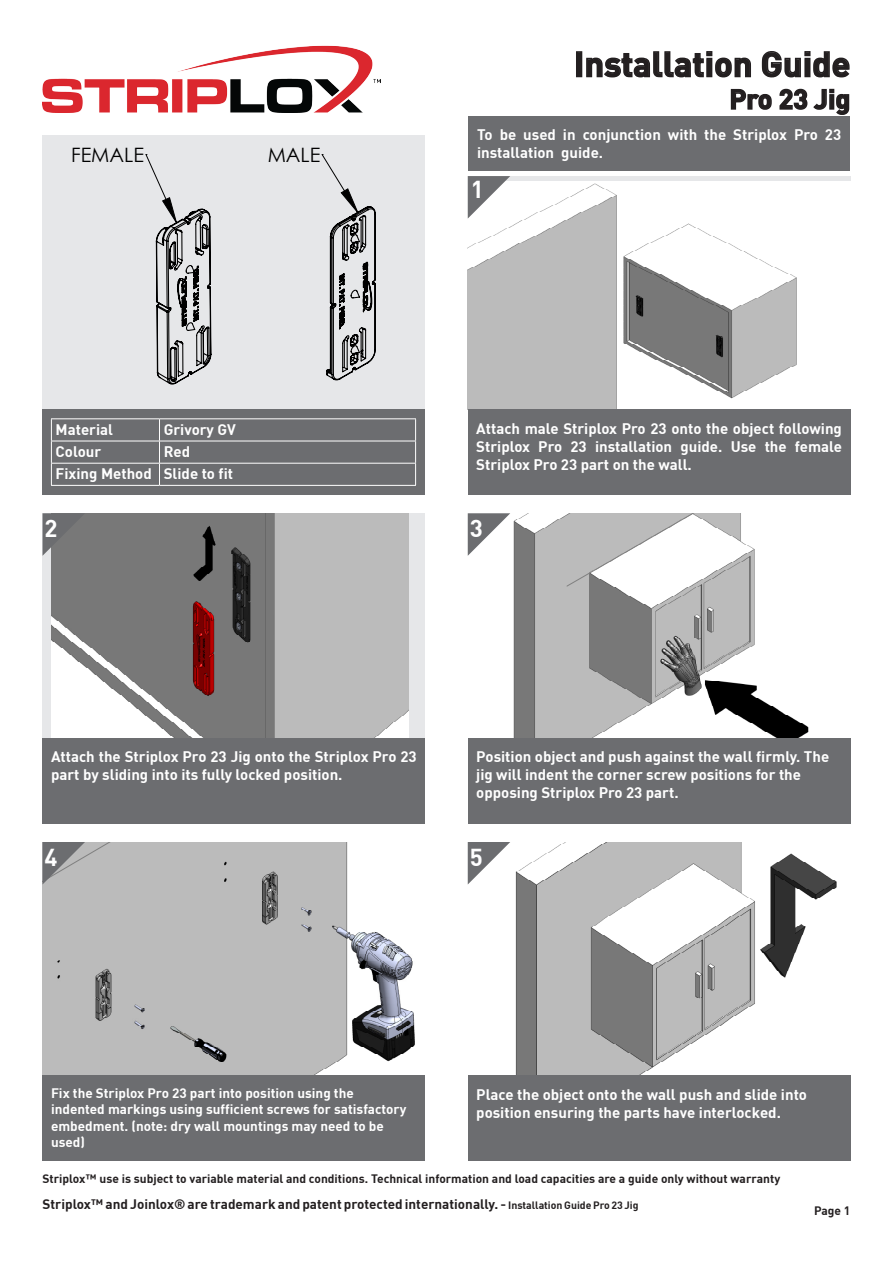
<style>
.page{position:relative;width:893px;height:1263px;background:#fff}
.page>*{position:absolute;margin:0;border:0;box-sizing:border-box;transform-origin:0 0}
.t1{font:700 34.5px "DIN";color:#231f20}
.t2{font:700 27px "DIN";color:#231f20}
.t3{font:700 24px "DIN";color:#fff}
.t4{font:19.8px "Century Gothic";color:#000}
.t5{font:700 15px/18px "DIN";color:#fff}
.t6{font:700 13.5px/16.2px "DIN";color:#fff}
.t7{font:700 13.5px "DIN";color:#231f20}
.t8{font:700 12px "DIN";color:#231f20}
.s1{font-size:10.5px}
</style>
<div class="page">
<div style="left:43px;top:136px;width:382px;height:274px;background:#e6e7e9"></div>
<svg style="left:145px;top:154px;width:231px;height:231px"></svg>
<div style="left:43px;top:513px;width:382px;height:234px;background:#e6e7e9"></div>
<img style="left:51px;top:513px;width:357px;height:226px">
<img style="left:43px;top:842px;width:382px;height:234px">
<div style="left:510px;top:176px;width:340px;height:5px;background:#e6e7e9"></div>
<img style="left:468px;top:183px;width:382px;height:227px">
<img style="left:468px;top:513px;width:383px;height:234px">
<svg style="left:566px;top:513px;width:143px;height:74px"></svg>
<img style="left:468px;top:842px;width:382px;height:234px">
<svg style="left:468px;top:176px;width:42px;height:43px"></svg>
<svg style="left:43px;top:513px;width:42px;height:43px;background:#747576"></svg>
<svg style="left:468px;top:513px;width:42px;height:43px"></svg>
<svg style="left:43px;top:842px;width:238px;height:94px;background:#b4b4b4"></svg>
<svg style="left:468px;top:842px;width:42px;height:42px"></svg>
<img style="left:43px;top:45px;width:337px;height:68px">
<div style="left:576px;top:51px;width:6px;height:26px;border:2px solid #231f20"></div>
<svg style="left:586px;top:51px;width:165px;height:27px"></svg>
<svg style="left:761px;top:51px;width:89px;height:27px"></svg>
<svg style="left:730px;top:88px;width:42px;height:22px"></svg>
<svg style="left:779px;top:88px;width:71px;height:27px"></svg>
<div style="left:43px;top:410px;width:382px;height:85px;background:#6c6d70"></div>
<hr style="left:51px;top:418px;width:108px;height:1px;background:#fff">
<hr style="left:159px;top:418px;width:257px;height:1px;background:#fff">
<hr style="left:51px;top:441px;width:108px;height:1px;background:#fff">
<hr style="left:159px;top:441px;width:257px;height:1px;background:#fff">
<hr style="left:51px;top:463px;width:108px;height:1px;background:#fff">
<svg style="left:51px;top:419px;width:1px;height:66px"></svg>
<hr style="left:159px;top:463px;width:257px;height:1px;background:#fff">
<svg style="left:159px;top:419px;width:1px;height:66px"></svg>
<svg style="left:415px;top:419px;width:1px;height:66px"></svg>
<hr style="left:51px;top:485px;width:108px;height:1px;background:#fff">
<hr style="left:159px;top:485px;width:257px;height:1px;background:#fff">
<div style="left:468px;top:410px;width:382px;height:85px;background:#6c6d70"></div>
<div style="left:43px;top:739px;width:382px;height:85px;background:#6c6d70"></div>
<div style="left:468px;top:739px;width:382px;height:85px;background:#6c6d70"></div>
<div style="left:43px;top:1076px;width:382px;height:85px;background:#6c6d70"></div>
<div style="left:468px;top:1076px;width:382px;height:85px;background:#6c6d70"></div>
<div style="left:468px;top:117px;width:382px;height:54px;background:#6c6d70"></div>
<p class="t4" style="left:71px;top:141px;width:74px">FEMALE</p>
<p class="t4" style="left:268px;top:141px;width:54px">MALE</p>
<p class="t5" style="left:56px;top:420px;width:59px">Material</p>
<p class="t5" style="left:164px;top:420px;width:74px">Grivory GV</p>
<p class="t5" style="left:56px;top:442px;width:47px">Colour</p>
<p class="t5" style="left:164px;top:442px;width:28px">Red</p>
<p class="t5" style="left:56px;top:464px;width:98px">Fixing Method</p>
<p class="t5" style="left:164px;top:464px;width:71px">Slide to fit</p>
<p class="t1" style="left:574px;top:41px;width:278px">Installation Guide</p>
<p class="t2" style="left:729px;top:81px;width:123px">Pro 23 Jig</p>
<p class="t5" style="left:477px;top:125px;width:366px">To be used in conjunction with the Striplox Pro 23 installation guide.</p>
<p class="t3" style="left:471px;top:174px;width:15px">1</p>
<p class="t5" style="left:476px;top:419px;width:367px;text-align:justify">Attach male Striplox Pro 23 onto the object following Striplox Pro 23 installation guide. Use the female Striplox Pro 23 part on the wall.</p>
<p class="t3" style="left:45px;top:512px;width:15px">2</p>
<p class="t3" style="left:470px;top:512px;width:15px">3</p>
<p class="t5" style="left:51px;top:747px;width:367px">Attach the Striplox Pro 23 Jig onto the Striplox Pro 23 part by sliding into its fully locked position.</p>
<p class="t5" style="left:476px;top:747px;width:355px">Position object and push against the wall firmly. The jig will indent the corner screw positions for the opposing Striplox Pro 23 part.</p>
<p class="t3" style="left:45px;top:841px;width:15px">4</p>
<p class="t3" style="left:470px;top:841px;width:15px">5</p>
<p class="t6" style="left:51px;top:1084px;width:357px">Fix the Striplox Pro 23 part into position using the indented markings using sufficient screws for satisfactory embedment. (note: dry wall mountings may need to be used)</p>
<p class="t5" style="left:476px;top:1084px;width:332px">Place the object onto the wall push and slide into position ensuring the parts have interlocked.</p>
<p class="t8" style="left:43px;top:1171px;width:739px">Striplox™ use is subject to variable material and conditions. Technical information and load capacities are a guide only without warranty</p>
<p class="t7" style="left:43px;top:1195px;width:598px">Striplox™ and Joinlox® are trademark and patent protected internationally. - <span class="s1">Installation Guide Pro 23 Jig</span></p>
<p class="t8" style="left:814px;top:1203px;width:38px">Page 1</p>
</div>
